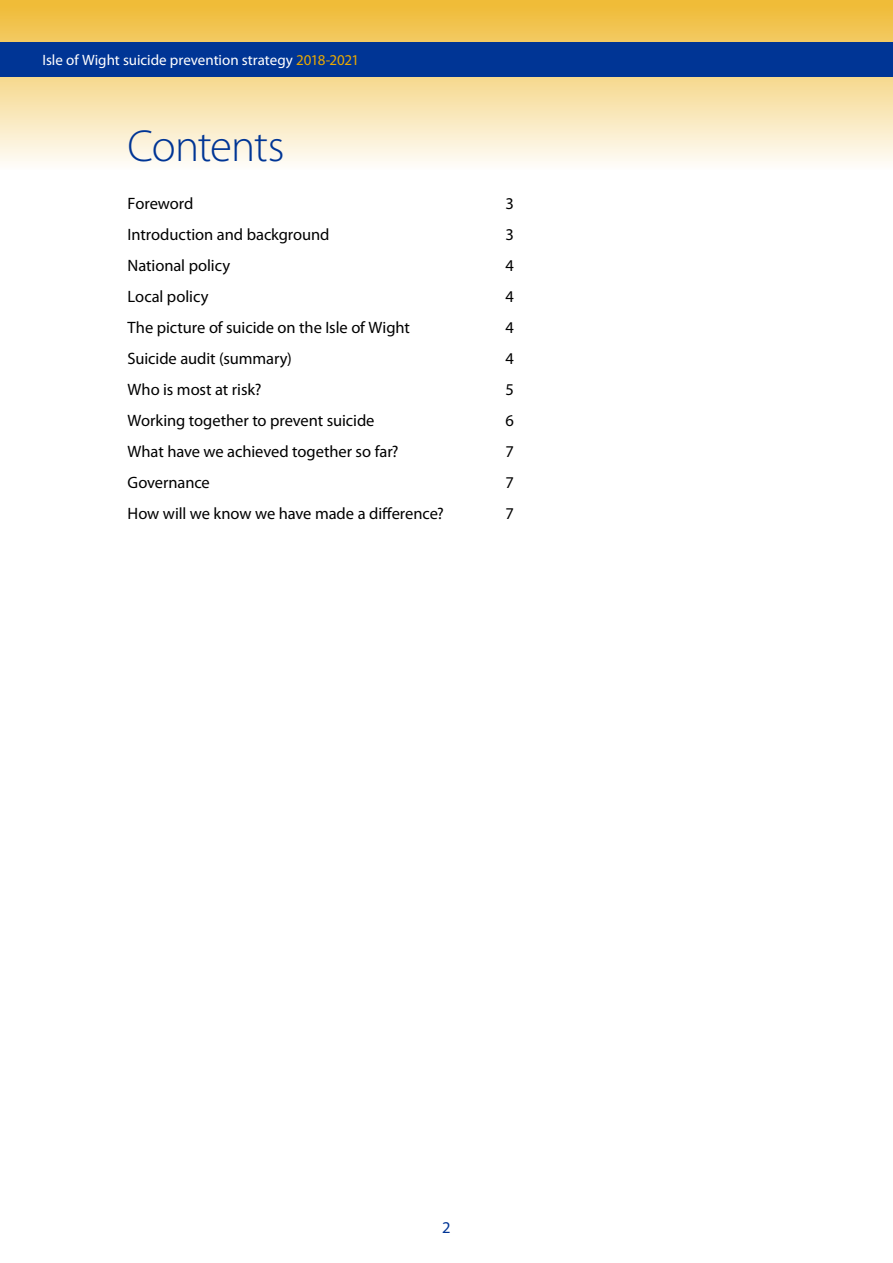
<style>
.page{position:relative;width:893px;height:1263px;background:#fff}
.page>*{position:absolute;margin:0;border:0;box-sizing:border-box;transform-origin:0 0}
.t1{font:300 45px "Myriad Pro";letter-spacing:-.03em;color:#003595}
.t2{font:16.5px "Myriad Pro";letter-spacing:-.005em;color:#000}
.t3{font:16.5px "Myriad Pro";color:#003595}
.t4{font:15px "Myriad Pro";letter-spacing:-.005em;color:#fff}
.s1{color:#eba900}
</style>
<div class="page">
<svg style="left:0;top:0;width:893px;height:163px;background:#f5db99"></svg>
<div style="left:0;top:43px;width:893px;height:34px;background:#003595"></div>
<p class="t4" style="left:43px;top:51px;width:318px">Isle of Wight suicide prevention strategy <span class="s1">2018-2021</span></p>
<h1 class="t1" style="left:128px;top:119px;width:158px">Contents</h1>
<p class="t2" style="left:128px;top:194px;width:67px">Foreword</p>
<p class="t2" style="left:506px;top:194px;width:10px">3</p>
<p class="t2" style="left:128px;top:225px;width:203px">Introduction and background</p>
<p class="t2" style="left:506px;top:225px;width:10px">3</p>
<p class="t2" style="left:128px;top:256px;width:104px">National policy</p>
<p class="t2" style="left:506px;top:256px;width:10px">4</p>
<p class="t2" style="left:128px;top:287px;width:83px">Local policy</p>
<p class="t2" style="left:506px;top:287px;width:10px">4</p>
<p class="t2" style="left:128px;top:318px;width:284px">The picture of suicide on the Isle of Wight</p>
<p class="t2" style="left:506px;top:318px;width:10px">4</p>
<p class="t2" style="left:128px;top:349px;width:166px">Suicide audit (summary)</p>
<p class="t2" style="left:506px;top:349px;width:10px">4</p>
<p class="t2" style="left:128px;top:380px;width:136px">Who is most at risk?</p>
<p class="t2" style="left:506px;top:380px;width:10px">5</p>
<p class="t2" style="left:128px;top:411px;width:248px">Working together to prevent suicide</p>
<p class="t2" style="left:506px;top:411px;width:10px">6</p>
<p class="t2" style="left:128px;top:442px;width:272px">What have we achieved together so far?</p>
<p class="t2" style="left:506px;top:442px;width:10px">7</p>
<p class="t2" style="left:128px;top:473px;width:84px">Governance</p>
<p class="t2" style="left:506px;top:473px;width:10px">7</p>
<p class="t2" style="left:128px;top:504px;width:318px">How will we know we have made a difference?</p>
<p class="t2" style="left:506px;top:504px;width:10px">7</p>
<p class="t3" style="left:442px;top:1217px;width:10px">2</p>
</div>
